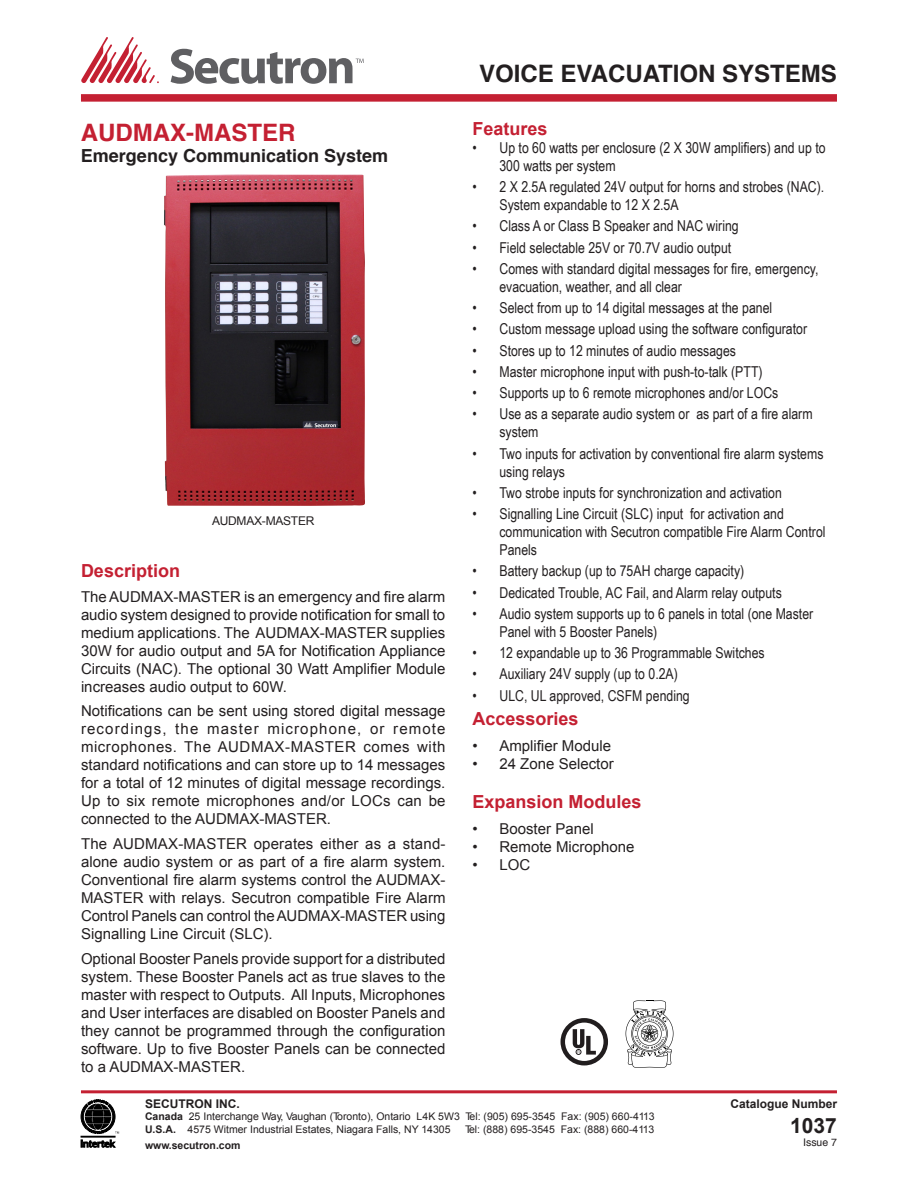
<style>
.page{position:relative;width:918px;height:1188px;background:#fff}
.page>*{position:absolute;margin:0;border:0;box-sizing:border-box;transform-origin:0 0}
.ParaStyle01-Leading{font:700 24px "Helvetica";color:#231f20}
.ParaStyle01-Leading-2{font:700 24px "Helvetica";color:#c42032}
.ParaStyle01-Leading-3{font:700 21px "Arial";color:#231f20}
.ParaStyle01-Leading-4{font:700 18px "Helvetica";color:#231f20}
.heading_1{font:700 18px "Arial";color:#c42032}
.ParaStyle01-Leading-5{font:700 18px "Arial";color:#c42032}
.t1{font:15px/18px "Arial";color:#231f20;text-align:justify}
.t2{font:15px/18px "Arial Narrow";color:#231f20}
.ParaStyle02-Leading{font:700 12px "Arial";color:#231f20}
.t3{font:12px "Arial";letter-spacing:-.02em;color:#231f20}
.ParaStyle01-Leading-6{font:700 12px "Arial";color:#231f20}
.ParaStyle02-Leading-2{font:10.5px "Arial";color:#231f20}
.ParaStyle01-Leading-7{font:10.5px "Arial";color:#231f20}
.ParaStyle01-Leading-8{font:700 10.5px "Arial";color:#231f20}
.ParaStyle01-Leading-9{font:10.5px "Helvetica";color:#231f20}
.s1{font-weight:700}
</style>
<div class="page">
<hr style="left:81px;top:1090px;width:756px;height:3px;background:#c42032">
<div style="left:81px;top:94px;width:756px;height:8px;background:#c42032"></div>
<svg style="left:171px;top:49px;width:193px;height:35px"></svg>
<svg style="left:81px;top:37px;width:78px;height:47px"></svg>
<svg style="left:81px;top:1140px;width:34px;height:7px"></svg>
<hr style="left:81px;top:1136px;width:34px;height:1px;background:#000">
<svg style="left:81px;top:1100px;width:38px;height:34px"></svg>
<svg style="left:626px;top:1000px;width:47px;height:68px"></svg>
<div style="left:561px;top:1018px;width:47px;height:47px;border:5px solid #211d1e;border-radius:50%"></div>
<svg style="left:573px;top:1029px;width:23px;height:26px"></svg>
<img style="left:164px;top:174px;width:201px;height:332px">
<p class="ParaStyle01-Leading-2" style="left:81px;top:113px;width:216px">AUDMAX-MASTER</p>
<p class="ParaStyle01-Leading-4" style="left:81px;top:141px;width:309px">Emergency Communication System</p>
<p class="t3" style="left:212px;top:513px;width:104px">AUDMAX-MASTER</p>
<p class="ParaStyle01-Leading-5" style="left:81px;top:559px;width:101px">Description</p>
<p class="t1" style="left:81px;top:588px;width:366px">The AUDMAX-MASTER is an emergency and fire alarm audio system designed to provide notification for small to medium applications. The AUDMAX-MASTER supplies 30W for audio output and 5A for Notification Appliance Circuits (NAC). The optional 30 Watt Amplifier Module increases audio output to 60W.</p>
<p class="t1" style="left:81px;top:702px;width:366px">Notifications can be sent using stored digital message recordings, the master microphone, or remote microphones. The AUDMAX-MASTER comes with standard notifications and can store up to 14 messages for a total of 12 minutes of digital message recordings.<br>Up to six remote microphones and/or LOCs can be connected to the AUDMAX-MASTER.</p>
<p class="t1" style="left:81px;top:835px;width:366px">The AUDMAX-MASTER operates either as a stand&shy;alone audio system or as part of a fire alarm system.<br>Conventional fire alarm systems control the AUDMAX-MASTER with relays. Secutron compatible Fire Alarm Control Panels can control the AUDMAX-MASTER using Signalling Line Circuit (SLC).</p>
<p class="t1" style="left:81px;top:950px;width:366px">Optional Booster Panels provide support for a distributed system. These Booster Panels act as true slaves to the master with respect to Outputs. All Inputs, Microphones and User interfaces are disabled on Booster Panels and they cannot be programmed through the configuration software. Up to five Booster Panels can be connected to a AUDMAX-MASTER.</p>
<p class="ParaStyle01-Leading" style="left:479px;top:54px;width:359px">VOICE EVACUATION SYSTEMS</p>
<p class="ParaStyle01-Leading-5" style="left:472px;top:117px;width:77px">Features</p>
<p class="t2" style="left:499px;top:138px;width:328px;text-indent:-27px">• Up to 60 watts per enclosure (2 X 30W amplifiers) and up to<br>300 watts per system</p>
<p class="t2" style="left:499px;top:177px;width:326px;text-indent:-27px">• 2 X 2.5A regulated 24V output for horns and strobes (NAC).<br>System expandable to 12 X 2.5A</p>
<p class="t2" style="left:472px;top:217px;width:268px">• Class A or Class B Speaker and NAC wiring</p>
<p class="t2" style="left:472px;top:238px;width:260px">• Field selectable 25V or 70.7V audio output</p>
<p class="t2" style="left:499px;top:259px;width:321px;text-indent:-27px">• Comes with standard digital messages for fire, emergency, evacuation, weather, and all clear</p>
<p class="t2" style="left:472px;top:298px;width:301px">• Select from up to 14 digital messages at the panel</p>
<p class="t2" style="left:472px;top:320px;width:336px">• Custom message upload using the software configurator</p>
<p class="t2" style="left:472px;top:341px;width:265px">• Stores up to 12 minutes of audio messages</p>
<p class="t2" style="left:472px;top:362px;width:292px">• Master microphone input with push-to-talk (PTT)</p>
<p class="t2" style="left:472px;top:383px;width:307px">• Supports up to 6 remote microphones and/or LOCs</p>
<p class="t2" style="left:499px;top:405px;width:315px;text-indent:-27px">• Use as a separate audio system or as part of a fire alarm system</p>
<p class="t2" style="left:499px;top:444px;width:326px;text-indent:-27px">• Two inputs for activation by conventional fire alarm systems using relays</p>
<p class="t2" style="left:472px;top:483px;width:311px">• Two strobe inputs for synchronization and activation</p>
<p class="t2" style="left:499px;top:504px;width:328px;text-indent:-27px">• Signalling Line Circuit (SLC) input for activation and communication with Secutron compatible Fire Alarm Control<br>Panels</p>
<p class="t2" style="left:472px;top:561px;width:273px">• Battery backup (up to 75AH charge capacity)</p>
<p class="t2" style="left:472px;top:583px;width:311px">• Dedicated Trouble, AC Fail, and Alarm relay outputs</p>
<p class="t2" style="left:499px;top:604px;width:315px;text-indent:-27px">• Audio system supports up to 6 panels in total (one Master<br>Panel with 5 Booster Panels)</p>
<p class="t2" style="left:472px;top:643px;width:294px">• 12 expandable up to 36 Programmable Switches</p>
<p class="t2" style="left:472px;top:664px;width:207px">• Auxiliary 24V supply (up to 0.2A)</p>
<p class="t2" style="left:472px;top:686px;width:219px">• ULC, UL approved, CSFM pending</p>
<p class="heading_1" style="left:472px;top:707px;width:108px">Accessories</p>
<p class="t1" style="left:472px;top:737px;width:140px">• Amplifier Module</p>
<p class="t1" style="left:472px;top:755px;width:143px">• 24 Zone Selector</p>
<p class="heading_1" style="left:472px;top:790px;width:171px">Expansion Modules</p>
<p class="t1" style="left:472px;top:820px;width:123px">• Booster Panel</p>
<p class="t1" style="left:472px;top:838px;width:164px">• Remote Microphone</p>
<p class="t1" style="left:472px;top:856px;width:59px">• LOC</p>
<p class="ParaStyle01-Leading-6" style="left:145px;top:1095px;width:96px">SECUTRON INC.</p>
<p class="ParaStyle01-Leading-7" style="left:145px;top:1110px;width:511px"><span class="s1">Canada</span> 25 Interchange Way, Vaughan (Toronto), Ontario L4K 5W3 Tel: (905) 695-3545 Fax: (905) 660-4113</p>
<p class="ParaStyle02-Leading-2" style="left:145px;top:1122px;width:307px"><span class="s1">U.S.A.</span> 4575 Witmer Industrial Estates, Niagara Falls, NY 14305</p>
<p class="ParaStyle02-Leading-2" style="left:465px;top:1122px;width:191px">Tel: (888) 695-3545 Fax: (888) 660-4113</p>
<p class="ParaStyle01-Leading-8" style="left:145px;top:1138px;width:97px">www.secutron.com</p>
<p class="ParaStyle02-Leading" style="left:730px;top:1096px;width:108px">Catalogue Number</p>
<p class="ParaStyle01-Leading-3" style="left:790px;top:1112px;width:48px">1037</p>
<p class="ParaStyle01-Leading-9" style="left:803px;top:1134px;width:35px">Issue 7</p>
</div>
